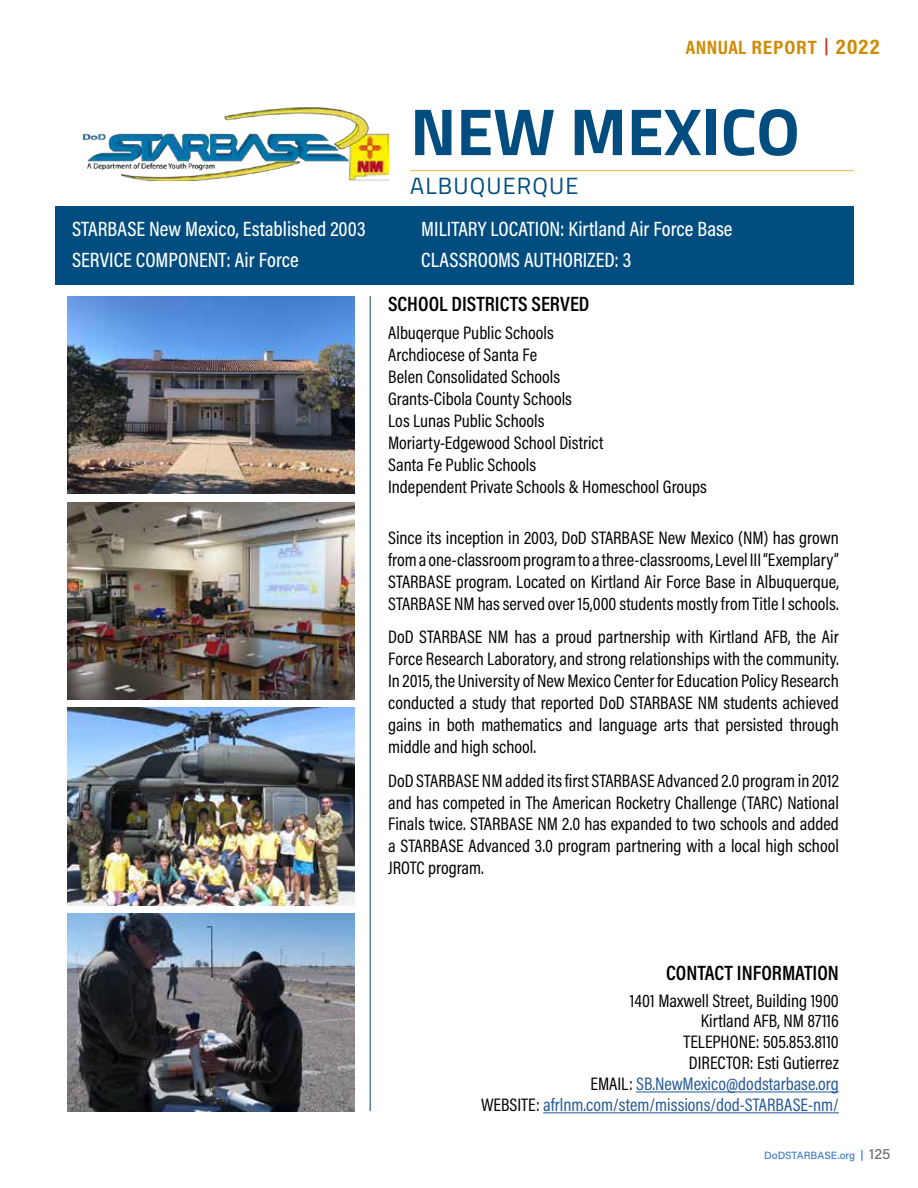
<style>
.page{position:relative;width:918px;height:1188px;background:#fff}
.page>*{position:absolute;margin:0;border:0;box-sizing:border-box;transform-origin:0 0}
.t1{font:700 66.6px "Cairo";color:#014d7f}
.t2{font:23.55px "Cairo";letter-spacing:.05em;color:#014d7f}
.t3{font:500 20.85px/30.9px "Acumin Pro Cond";color:#fff}
.t4{font:600 20.85px "Acumin Pro Cond";color:#000}
.t5{font:700 19.5px "Acumin Pro Cond";letter-spacing:.035em;color:#cf8a00}
.t6{font:18.3px/21.9px "Acumin Pro Cond";color:#000;text-align:justify}
.t7{font:500 10.5px "Acumin Pro";letter-spacing:-.005em;color:#3d7cc9}
.s1{font-size:21px}
.s2{color:#245897}
.s3{font-weight:600}
.s4{font-size:15px;color:#6f7271}
</style>
<div class="page">
<hr style="left:410px;top:170px;width:444px;height:1px;background:#f4b83d">
<div style="left:55px;top:206px;width:799px;height:78px;background:#014d7f"></div>
<img style="left:83px;top:107px;width:305px;height:73px">
<hr style="left:636px;top:1092px;width:203px;height:1px;background:#245897">
<hr style="left:543px;top:1112px;width:296px;height:1px;background:#245897">
<hr style="left:370px;top:296px;width:1px;height:815px;background:#06436e">
<img style="left:68px;top:296px;width:286px;height:197px">
<img style="left:68px;top:502px;width:286px;height:197px">
<img style="left:68px;top:708px;width:286px;height:197px">
<img style="left:68px;top:914px;width:286px;height:197px">
<p class="t5" style="left:686px;top:35px;width:196px">ANNUAL REPORT <sup>|</sup> <span class="s1">2022</span></p>
<h1 class="t1" style="left:410px;top:78px;width:391px">NEW MEXICO</h1>
<p class="t2" style="left:410px;top:169px;width:170px">ALBUQUERQUE</p>
<p class="t3" style="left:72px;top:213px;width:295px">STARBASE New Mexico, Established 2003<br>SERVICE COMPONENT: Air Force</p>
<p class="t3" style="left:421px;top:213px;width:313px">MILITARY LOCATION: Kirtland Air Force Base<br>CLASSROOMS AUTHORIZED: 3</p>
<p class="t4" style="left:388px;top:291px;width:203px">SCHOOL DISTRICTS SERVED</p>
<p class="t6" style="left:388px;top:322px;width:320px;text-align:left">Albuqerque Public Schools<br>Archdiocese of Santa Fe<br>Belen Consolidated Schools<br>Grants-Cibola County Schools<br>Los Lunas Public Schools<br>Moriarty-Edgewood School District<br>Santa Fe Public Schools<br>Independent Private Schools &amp; Homeschool Groups</p>
<p class="t6" style="left:388px;top:526px;width:452px">Since its inception in 2003, DoD STARBASE New Mexico (NM) has grown from a one-classroom program to a three-classrooms, Level III “Exemplary” STARBASE program. Located on Kirtland Air Force Base in Albuquerque, STARBASE NM has served over 15,000 students mostly from Title I schools.</p>
<p class="t6" style="left:388px;top:626px;width:452px">DoD STARBASE NM has a proud partnership with Kirtland AFB, the Air Force Research Laboratory, and strong relationships with the community.<br>In 2015, the University of New Mexico Center for Education Policy Research conducted a study that reported DoD STARBASE NM students achieved gains in both mathematics and language arts that persisted through middle and high school.</p>
<p class="t6" style="left:388px;top:769px;width:452px">DoD STARBASE NM added its first STARBASE Advanced 2.0 program in 2012 and has competed in The American Rocketry Challenge (TARC) National Finals twice. STARBASE NM 2.0 has expanded to two schools and added a STARBASE Advanced 3.0 program partnering with a local high school JROTC program.</p>
<p class="t4" style="left:666px;top:959px;width:174px">CONTACT INFORMATION</p>
<p class="t6" style="left:481px;top:990px;width:359px;line-height:20.9px;text-align:right">1401 Maxwell Street, Building 1900<br>Kirtland AFB, NM 87116<br>TELEPHONE: 505.853.8110<br>DIRECTOR: Esti Gutierrez<br>EMAIL: <span class="s2">SB.NewMexico@dodstarbase.org<br></span>WEBSITE: <span class="s2">afrlnm.com/stem/missions/dod-STARBASE-nm/</span></p>
<p class="t7" style="left:764px;top:1148px;width:128px">DoDSTARBASE.org <span class="s3">|</span> <span class="s4">125</span></p>
</div>
